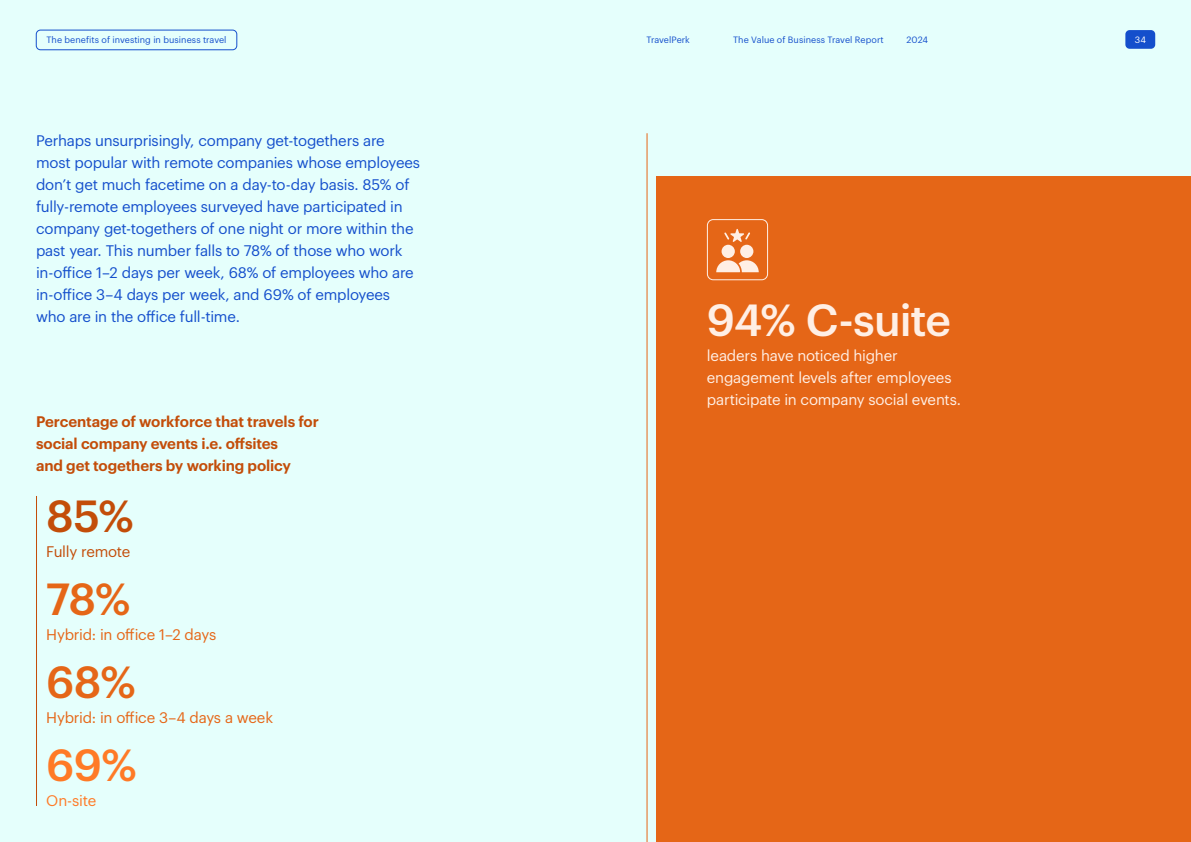
<style>
.page{position:relative;width:1191px;height:842px;background:#e5fffc}
.page>*{position:absolute;margin:0;border:0;box-sizing:border-box;transform-origin:0 0}
.t1{font:500 44px "Graphik";letter-spacing:-.025em;color:#ffefe5}
.t2{font:500 44px "Graphik";color:#e56617}
.t3{font:500 44px "Graphik";color:#c34d09}
.t4{font:500 44px "Graphik";color:#ff7a26}
.t5{font:15px/22px "Graphik";letter-spacing:-.015em;color:#144fcc}
.t6{font:600 15px/22px "Graphik";letter-spacing:-.01em;color:#c34d09}
.t7{font:15px/22px "Graphik";letter-spacing:-.015em;color:#ffefe5}
.t8{font:15px "Graphik";letter-spacing:-.015em;color:#e56617}
.t9{font:15px "Graphik";letter-spacing:-.02em;color:#c34d09}
.t10{font:15px "Graphik";letter-spacing:-.015em;color:#ff7a26}
.t11{font:9px "Graphik";letter-spacing:.005em;color:#144fcc}
.t12{font:9px "Graphik";color:#fff}
</style>
<div class="page">
<div style="left:656px;top:176px;width:535px;height:666px;background:#e56617"></div>
<hr style="left:646px;top:133px;width:1px;height:709px;background:#e56617">
<hr style="left:36px;top:496px;width:1px;height:310px;background:#c34d09">
<div style="left:707px;top:219px;width:61px;height:61px;border:1px solid #ffefe5;border-radius:6px"></div>
<div style="left:721px;top:245px;width:14px;height:13px;background:#ffefe5;border-radius:50%"></div>
<div style="left:740px;top:245px;width:13px;height:13px;background:#ffefe5;border-radius:50%"></div>
<svg style="left:716px;top:260px;width:42px;height:12px"></svg>
<svg style="left:724px;top:229px;width:26px;height:13px"></svg>
<div style="left:1125px;top:30px;width:30px;height:19px;background:#144fcc;border-radius:4px"></div>
<div style="left:36px;top:30px;width:201px;height:20px;border:1px solid #144fcc;border-radius:4px"></div>
<p class="t11" style="left:46px;top:33px;width:182px">The benefits of investing in business travel</p>
<p class="t11" style="left:646px;top:33px;width:45px">TravelPerk</p>
<p class="t11" style="left:733px;top:33px;width:152px">The Value of Business Travel Report</p>
<p class="t11" style="left:906px;top:33px;width:23px">2024</p>
<p class="t12" style="left:1134px;top:33px;width:13px">34</p>
<p class="t5" style="left:36px;top:128px;width:386px">Perhaps unsurprisingly, company get-togethers are most popular with remote companies whose employees don’t get much facetime on a day-to-day basis. 85% of fully-remote employees surveyed have participated in company get-togethers of one night or more within the past year. This number falls to 78% of those who work in-office 1–2 days per week, 68% of employees who are in-office 3–4 days per week, and 69% of employees who are in the office full-time.</p>
<p class="t6" style="left:36px;top:409px;width:284px">Percentage of workforce that travels for social company events i.e. offsites<br>and get togethers by working policy</p>
<h1 class="t3" style="left:46px;top:483px;width:89px">85%</h1>
<p class="t9" style="left:46px;top:540px;width:86px">Fully remote</p>
<h1 class="t2" style="left:46px;top:566px;width:86px">78%</h1>
<p class="t8" style="left:46px;top:623px;width:171px">Hybrid: in office 1–2 days</p>
<h1 class="t2" style="left:46px;top:649px;width:91px">68%</h1>
<p class="t8" style="left:46px;top:706px;width:228px">Hybrid: in office 3–4 days a week</p>
<h1 class="t4" style="left:46px;top:732px;width:92px">69%</h1>
<p class="t10" style="left:46px;top:789px;width:51px">On-site</p>
<h1 class="t1" style="left:707px;top:287px;width:245px">94% C-suite</h1>
<p class="t7" style="left:707px;top:343px;width:256px">leaders have noticed higher engagement levels after employees participate in company social events.</p>
</div>
